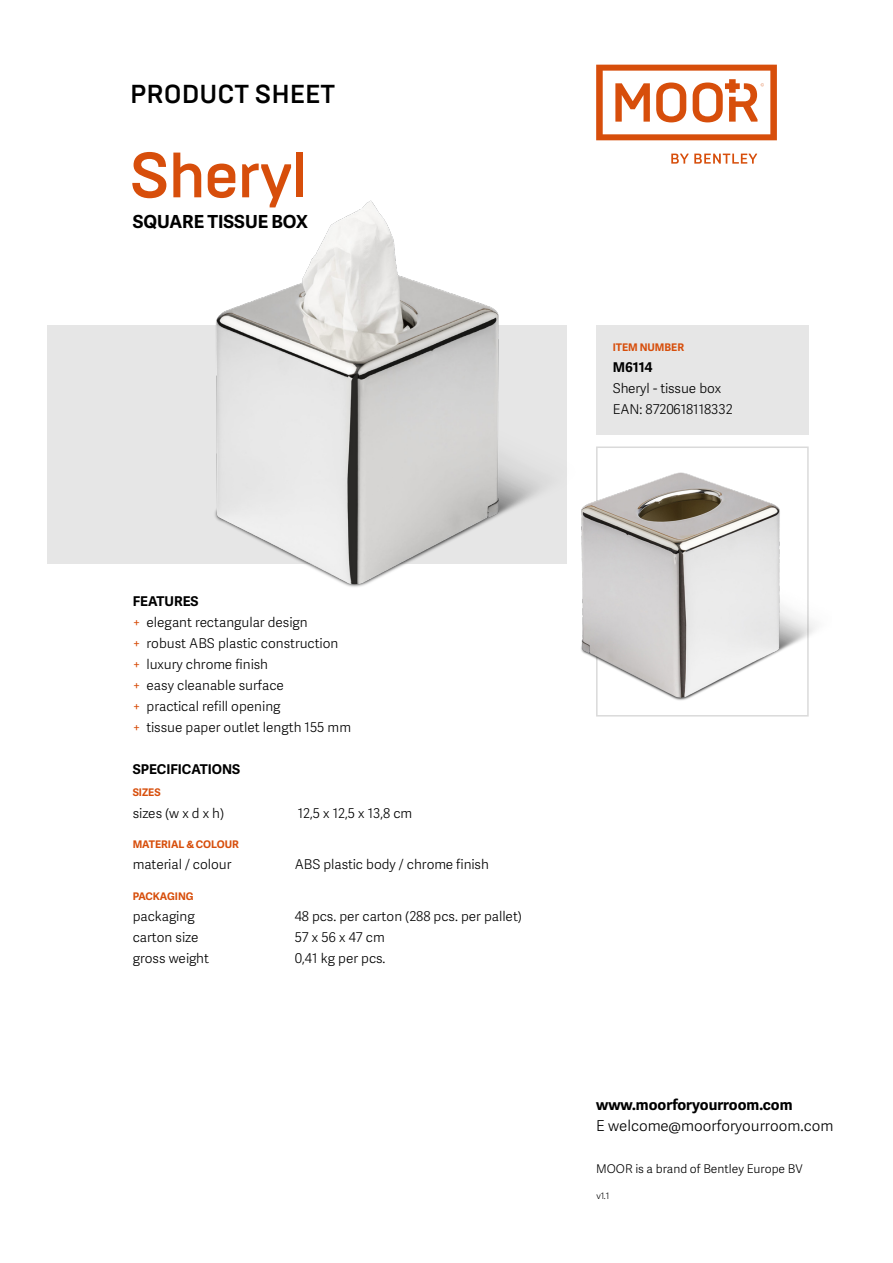
<style>
.page{position:relative;width:893px;height:1263px;background:#fff}
.page>*{position:absolute;margin:0;border:0;box-sizing:border-box;transform-origin:0 0}
.t1{font:500 63.45px "Brutal Type";letter-spacing:-.03em;color:#d74e0b}
.t2{font:500 25.95px "Brutal Type";color:#000}
.t3{font:700 18px "Adelle Sans";color:#000}
.t4{font:300 15px "Adelle Sans";color:#000}
.t5{font:700 15px "Adelle Sans";color:#000}
.kopje_groepen_-_01{font:300 13.5px "Adelle Sans";color:#000}
.t6{font:700 13.5px "Adelle Sans";color:#000}
.t7{font:300 12px "Adelle Sans";color:#000}
.kopje_groepen{font:700 10.5px "Adelle Sans";color:#d74e0b}
.kopje_groepen_-_01-2{font:700 10.5px "Adelle Sans";color:#d74e0b}
.t8{font:300 9px "Adelle Sans";color:#000}
.s1{color:#d74e0b}
</style>
<div class="page">
<svg style="left:671px;top:154px;width:86px;height:10px"></svg>
<svg style="left:596px;top:65px;width:181px;height:75px"></svg>
<div style="left:596px;top:325px;width:213px;height:110px;background:#e6e6e6"></div>
<div style="left:596px;top:446px;width:213px;height:270px;border:2px solid #dadada"></div>
<div style="left:47px;top:325px;width:519px;height:238px;background:#e6e6e6"></div>
<img style="left:183px;top:200px;width:415px;height:387px">
<img style="left:561px;top:461px;width:255px;height:250px">
<p class="t2" style="left:130px;top:78px;width:207px">PRODUCT SHEET</p>
<p class="t1" style="left:129px;top:137px;width:180px">Sheryl</p>
<p class="t3" style="left:133px;top:209px;width:177px">SQUARE TISSUE BOX</p>
<p class="t6" style="left:133px;top:591px;width:67px">FEATURES</p>
<p class="kopje_groepen_-_01" style="left:133px;top:614px;width:177px"><span class="s1">+</span> elegant rectangular design</p>
<p class="kopje_groepen_-_01" style="left:133px;top:635px;width:207px"><span class="s1">+</span> robust ABS plastic construction</p>
<p class="kopje_groepen_-_01" style="left:133px;top:656px;width:137px"><span class="s1">+</span> luxury chrome finish</p>
<p class="kopje_groepen_-_01" style="left:133px;top:677px;width:153px"><span class="s1">+</span> easy cleanable surface</p>
<p class="kopje_groepen_-_01" style="left:133px;top:698px;width:149px"><span class="s1">+</span> practical refill opening</p>
<p class="kopje_groepen_-_01" style="left:133px;top:719px;width:220px"><span class="s1">+</span> tissue paper outlet length 155 mm</p>
<p class="t6" style="left:133px;top:759px;width:109px">SPECIFICATIONS</p>
<p class="kopje_groepen_-_01-2" style="left:133px;top:784px;width:29px">SIZES</p>
<p class="kopje_groepen_-_01" style="left:133px;top:805px;width:93px">sizes (w x d x h)</p>
<p class="kopje_groepen_-_01" style="left:298px;top:805px;width:116px">12,5 x 12,5 x 13,8 cm</p>
<p class="kopje_groepen" style="left:133px;top:837px;width:108px">MATERIAL &amp; COLOUR</p>
<p class="kopje_groepen_-_01" style="left:133px;top:857px;width:100px">material / colour</p>
<p class="kopje_groepen_-_01" style="left:295px;top:857px;width:196px">ABS plastic body / chrome finish</p>
<p class="kopje_groepen" style="left:133px;top:888px;width:62px">PACKAGING</p>
<p class="kopje_groepen_-_01" style="left:133px;top:908px;width:64px">packaging</p>
<p class="kopje_groepen_-_01" style="left:295px;top:908px;width:229px">48 pcs. per carton (288 pcs. per pallet)</p>
<p class="kopje_groepen_-_01" style="left:133px;top:929px;width:67px">carton size</p>
<p class="kopje_groepen_-_01" style="left:295px;top:929px;width:92px">57 x 56 x 47 cm</p>
<p class="kopje_groepen_-_01" style="left:133px;top:950px;width:78px">gross weight</p>
<p class="kopje_groepen_-_01" style="left:295px;top:950px;width:92px">0,41 kg per pcs.</p>
<p class="kopje_groepen" style="left:613px;top:339px;width:73px">ITEM NUMBER</p>
<p class="t6" style="left:613px;top:357px;width:41px">M6114</p>
<p class="kopje_groepen_-_01" style="left:613px;top:380px;width:110px">Sheryl - tissue box</p>
<p class="kopje_groepen_-_01" style="left:613px;top:401px;width:121px">EAN: 8720618118332</p>
<p class="t5" style="left:596px;top:1094px;width:198px">www.moorforyourroom.com</p>
<p class="t4" style="left:596px;top:1117px;width:239px">E welcome@moorforyourroom.com</p>
<p class="t7" style="left:596px;top:1162px;width:208px">MOOR is a brand of Bentley Europe BV</p>
<p class="t8" style="left:596px;top:1191px;width:14px">v1.1</p>
</div>
